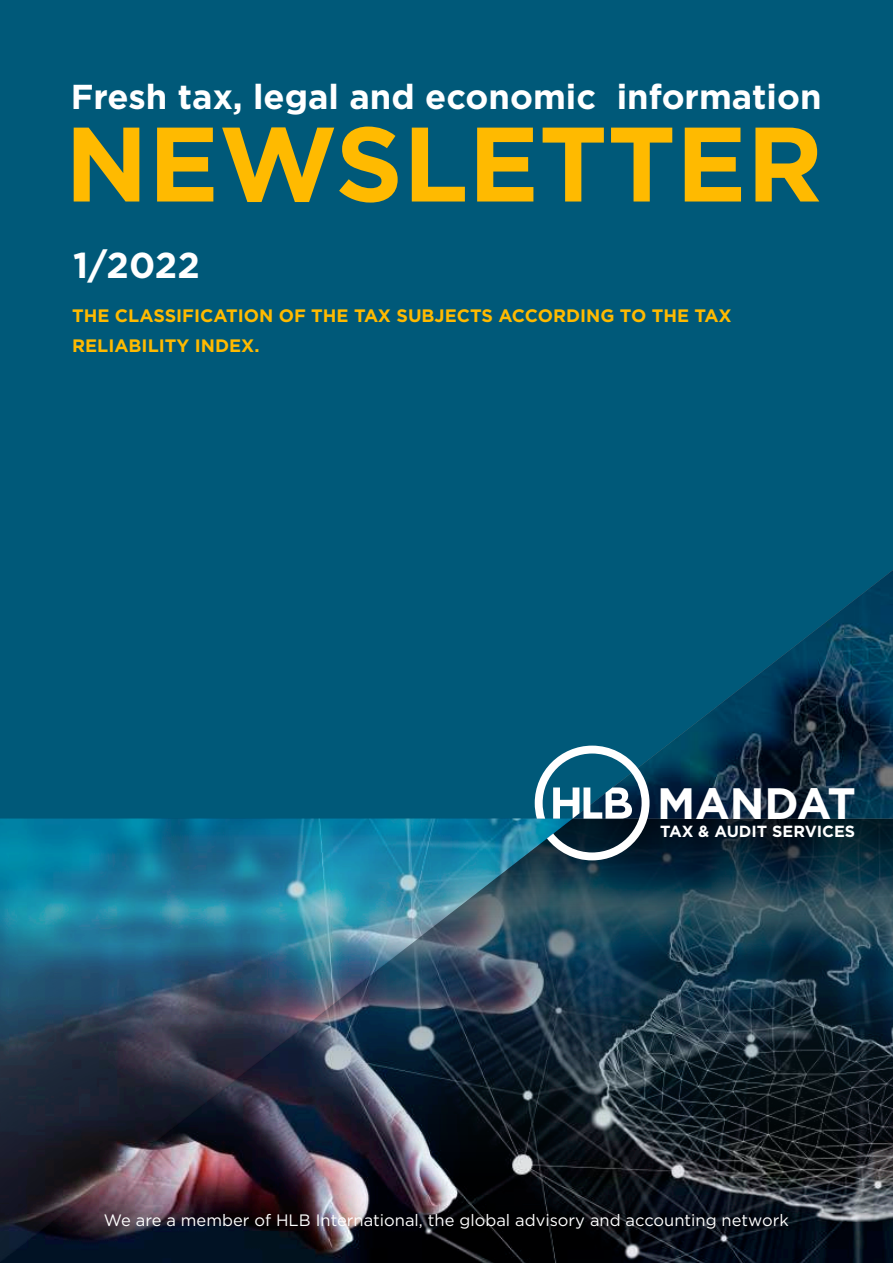
<style>
.page{position:relative;width:893px;height:1263px;background:#fff}
.page>*{position:absolute;margin:0;border:0;box-sizing:border-box;transform-origin:0 0}
.t1{font:700 105.6px "Gotham";color:#ffba00}
.t2{font:700 43.95px "Gotham";color:#fff}
.t3{font:700 36px "Gotham";color:#fff}
.t4{font:700 34.65px "Gotham";color:#fff}
.t5{font:700 18px/30.3px "Gotham";color:#ffba00}
.t6{font:16.5px "Gotham";color:#fefefe}
.t7{font:700 16.05px "Gotham";color:#fff}
</style>
<div class="page">
<svg style="left:573px;top:860px;width:320px;height:403px;background:#1b2e39"></svg>
<div style="left:0;top:0;width:893px;height:819px;background:#005979"></div>
<svg style="left:573px;top:570px;width:320px;height:176px;background:#024c6a"></svg>
<img style="left:0;top:819px;width:573px;height:444px">
<svg style="left:535px;top:746px;width:358px;height:114px;background:#1f3f52"></svg>
<h3 class="t4" style="left:71px;top:82px;width:752px">Fresh tax, legal and economic information</h3>
<h1 class="t1" style="left:65px;top:117px;width:760px">NEWSLETTER</h1>
<h3 class="t3" style="left:73px;top:249px;width:128px">1/2022</h3>
<p class="t5" style="left:72px;top:301px;width:661px">THE CLASSIFICATION OF THE TAX SUBJECTS ACCORDING TO THE TAX<br>RELIABILITY INDEX.</p>
<h2 class="t2" style="left:657px;top:783px;width:200px">MANDAT</h2>
<p class="t7" style="left:660px;top:824px;width:196px">TAX &amp; AUDIT SERVICES</p>
<p class="t6" style="left:104px;top:1213px;width:686px">We are a member of HLB International, the global advisory and accounting network</p>
</div>
